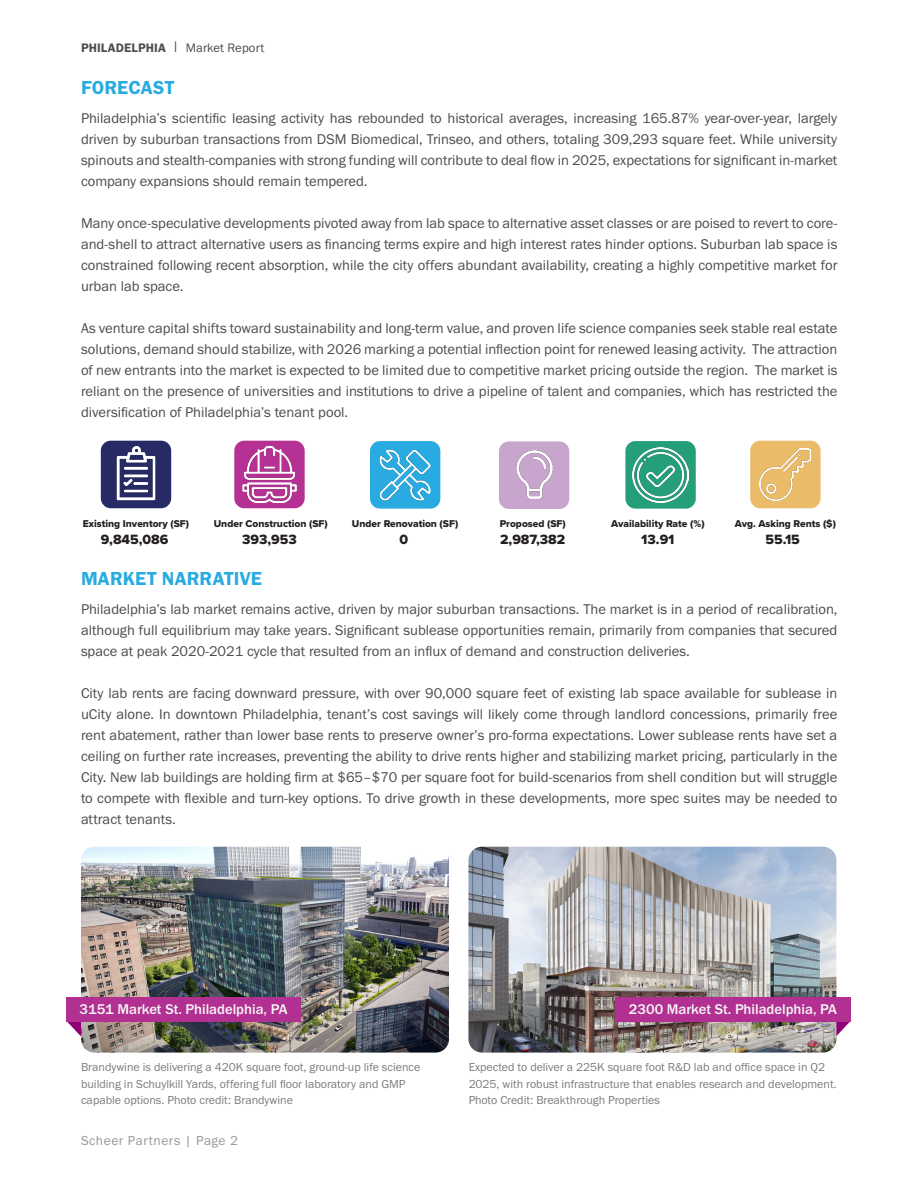
<style>
.page{position:relative;width:918px;height:1188px;background:#fff}
.page>*{position:absolute;margin:0;border:0;box-sizing:border-box;transform-origin:0 0}
.Subhead{font:19.5px "Franklin Gothic URW Dem";letter-spacing:.01em;color:#29abe2}
.t1{font:14.7px/21px "Franklin Gothic URW Boo";color:#4b4b4a;text-align:justify}
.t2{font:500 14.7px "Franklin Gothic URW";color:#f4f5f5}
.t3{font:13.95px "Proxima Nova Extrabld";color:#231f20}
.t4{font:13.5px "Franklin Gothic URW Boo";letter-spacing:.04em;color:#605d5c}
.t5{font:12.75px "Franklin Gothic URW Boo";letter-spacing:.01em;color:#4b4b4a}
.t6{font:12px/16.5px "Franklin Gothic URW Boo";color:#605d5c}
.t7{font:10.2px "Proxima Nova Extrabld";color:#231f20}
.s1{font-family:"Franklin Gothic URW Dem"}
</style>
<div class="page">
<div style="left:101px;top:441px;width:70px;height:67px;background:#262a65;border-radius:10px"></div>
<div style="left:499px;top:441px;width:70px;height:68px;background:#c7a5cd;border-radius:10px"></div>
<img style="left:116px;top:446px;width:40px;height:55px">
<div style="left:370px;top:441px;width:70px;height:68px;background:#29abe2;border-radius:10px"></div>
<div style="left:750px;top:441px;width:71px;height:67px;background:#eabb69;border-radius:10px"></div>
<img style="left:380px;top:449px;width:51px;height:51px">
<img style="left:760px;top:449px;width:51px;height:51px">
<img style="left:516px;top:450px;width:37px;height:49px">
<div style="left:234px;top:441px;width:71px;height:67px;background:#b53294;border-radius:10px"></div>
<div style="left:625px;top:441px;width:71px;height:68px;background:#259f79;border-radius:10px"></div>
<img style="left:242px;top:447px;width:55px;height:55px">
<img style="left:633px;top:447px;width:55px;height:56px">
<svg style="left:836px;top:1022px;width:14px;height:15px"></svg>
<svg style="left:67px;top:1022px;width:14px;height:15px"></svg>
<img style="left:468px;top:847px;width:368px;height:206px">
<img style="left:81px;top:847px;width:368px;height:206px">
<div style="left:615px;top:997px;width:236px;height:25px;background:#b23091"></div>
<div style="left:66px;top:997px;width:235px;height:25px;background:#b23091"></div>
<p class="t5" style="left:81px;top:40px;width:185px"><span class="s1">PHILADELPHIA</span> | Market Report</p>
<p class="Subhead" style="left:81px;top:75px;width:95px">FORECAST</p>
<p class="t1" style="left:81px;top:107px;width:758px">Philadelphia’s scientific leasing activity has rebounded to historical averages, increasing 165.87% year-over-year, largely driven by suburban transactions from DSM Biomedical, Trinseo, and others, totaling 309,293 square feet. While university spinouts and stealth-companies with strong funding will contribute to deal flow in 2025, expectations for significant in-market company expansions should remain tempered.</p>
<p class="t1" style="left:81px;top:212px;width:758px">Many once-speculative developments pivoted away from lab space to alternative asset classes or are poised to revert to core&shy;and-shell to attract alternative users as financing terms expire and high interest rates hinder options. Suburban lab space is constrained following recent absorption, while the city offers abundant availability, creating a highly competitive market for urban lab space.</p>
<p class="t1" style="left:81px;top:317px;width:758px">As venture capital shifts toward sustainability and long-term value, and proven life science companies seek stable real estate solutions, demand should stabilize, with 2026 marking a potential inflection point for renewed leasing activity. The attraction of new entrants into the market is expected to be limited due to competitive market pricing outside the region. The market is reliant on the presence of universities and institutions to drive a pipeline of talent and companies, which has restricted the diversification of Philadelphia’s tenant pool.</p>
<p class="t7" style="left:352px;top:516px;width:108px">Under Renovation (SF)</p>
<p class="t7" style="left:735px;top:516px;width:103px">Avg. Asking Rents ($)</p>
<p class="t3" style="left:399px;top:529px;width:10px">0</p>
<p class="t3" style="left:766px;top:529px;width:36px">55.15</p>
<p class="t7" style="left:214px;top:516px;width:116px">Under Construction (SF)</p>
<p class="t7" style="left:611px;top:516px;width:95px">Availability Rate (%)</p>
<p class="t3" style="left:242px;top:529px;width:56px">393,953</p>
<p class="t3" style="left:641px;top:529px;width:35px">13.91</p>
<p class="t7" style="left:83px;top:516px;width:108px">Existing Inventory (SF)</p>
<p class="t7" style="left:500px;top:516px;width:68px">Proposed (SF)</p>
<p class="t3" style="left:101px;top:529px;width:69px">9,845,086</p>
<p class="t3" style="left:500px;top:529px;width:67px">2,987,382</p>
<p class="Subhead" style="left:81px;top:566px;width:182px">MARKET NARRATIVE</p>
<p class="t1" style="left:81px;top:598px;width:758px">Philadelphia’s lab market remains active, driven by major suburban transactions. The market is in a period of recalibration, although full equilibrium may take years. Significant sublease opportunities remain, primarily from companies that secured space at peak 2020-2021 cycle that resulted from an influx of demand and construction deliveries.</p>
<p class="t1" style="left:81px;top:682px;width:758px">City lab rents are facing downward pressure, with over 90,000 square feet of existing lab space available for sublease in uCity alone. In downtown Philadelphia, tenant’s cost savings will likely come through landlord concessions, primarily free rent abatement, rather than lower base rents to preserve owner’s pro-forma expectations. Lower sublease rents have set a ceiling on further rate increases, preventing the ability to drive rents higher and stabilizing market pricing, particularly in the City. New lab buildings are holding firm at $65–$70 per square foot for build-scenarios from shell condition but will struggle to compete with flexible and turn-key options. To drive growth in these developments, more spec suites may be needed to attract tenants.</p>
<p class="t2" style="left:80px;top:1000px;width:210px">3151 Market St. Philadelphia, PA</p>
<p class="t2" style="left:629px;top:1000px;width:210px">2300 Market St. Philadelphia, PA</p>
<p class="t6" style="left:81px;top:1059px;width:341px">Brandywine is delivering a 420K square foot, ground-up life science building in Schuylkill Yards, offering full floor laboratory and GMP capable options. Photo credit: Brandywine</p>
<p class="t4" style="left:81px;top:1132px;width:158px">Scheer Partners | Page 2</p>
<p class="t6" style="left:468px;top:1059px;width:370px">Expected to deliver a 225K square foot R&amp;D lab and office space in Q2<br>2025, with robust infrastructure that enables research and development.<br>Photo Credit: Breakthrough Properties</p>
</div>
